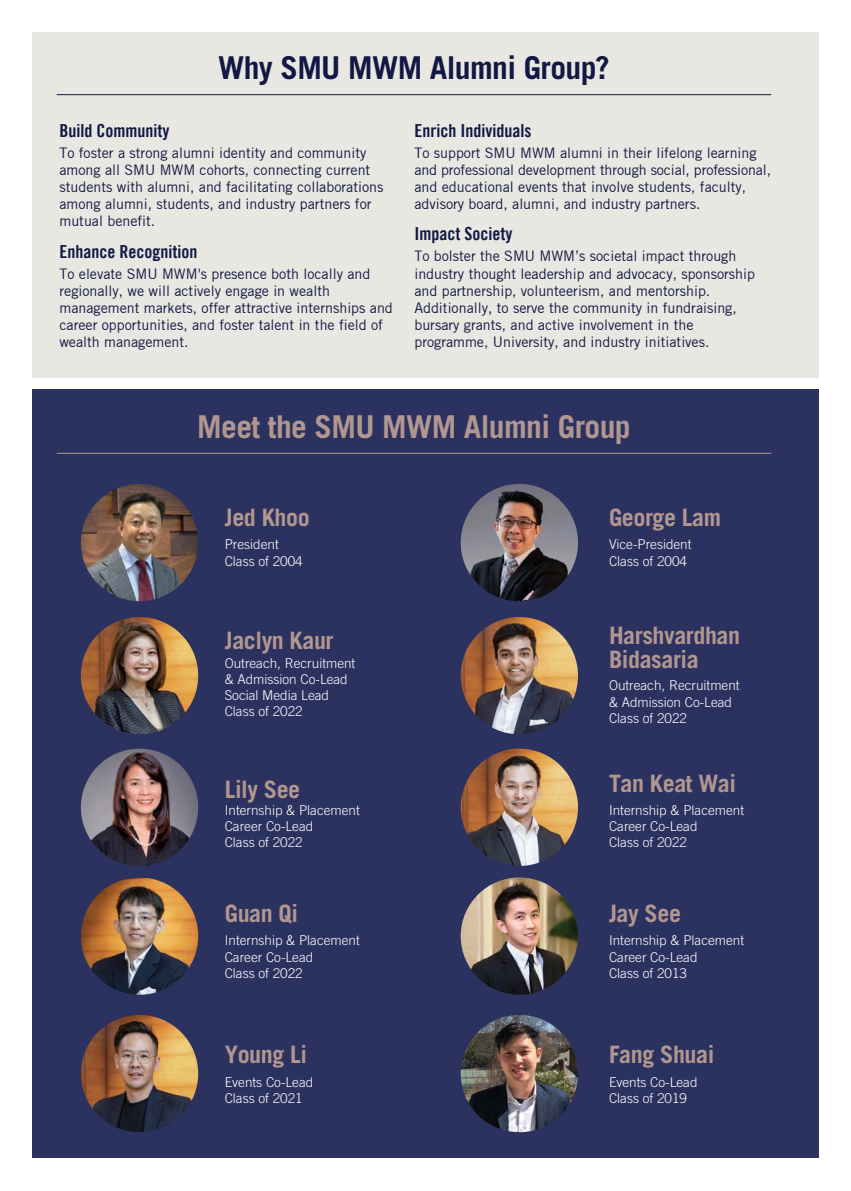
<style>
.page{position:relative;width:851px;height:1191px;background:#fff}
.page>*{position:absolute;margin:0;border:0;box-sizing:border-box;transform-origin:0 0}
.t1{font:700 31.5px "Trade Gothic LT Std";letter-spacing:-.02em;color:#b29690}
.t2{font:700 31.5px "Trade Gothic LT Std";letter-spacing:-.02em;color:#141b4d}
.t3{font:700 24px/24px "Trade Gothic LT Std";letter-spacing:-.02em;color:#b29690}
.t4{font:18px "Trade Gothic Bold Cond Twenty";color:#141b4d}
.t5{font:14.25px/17.1px "Trade Gothic";color:#141b4d}
.t6{font:300 13.5px/16.2px "Trade Gothic LT Std";color:#fff}
</style>
<div class="page">
<div style="left:32px;top:389px;width:786px;height:768px;background:#2b325f"></div>
<img style="left:81px;top:484px;width:117px;height:117px;border-radius:59px">
<img style="left:460px;top:484px;width:118px;height:117px;border-radius:59px">
<img style="left:81px;top:617px;width:117px;height:117px;border-radius:59px">
<img style="left:460px;top:617px;width:118px;height:117px;border-radius:59px">
<img style="left:81px;top:748px;width:117px;height:118px;border-radius:59px">
<img style="left:460px;top:748px;width:118px;height:118px;border-radius:59px">
<img style="left:81px;top:877px;width:117px;height:117px;border-radius:59px">
<img style="left:460px;top:877px;width:118px;height:117px;border-radius:59px">
<img style="left:81px;top:1015px;width:117px;height:117px;border-radius:59px">
<img style="left:460px;top:1015px;width:118px;height:117px;border-radius:59px">
<hr style="left:57px;top:453px;width:714px;height:1px;background:#b29690">
<div style="left:32px;top:32px;width:786px;height:345px;background:#e9e7e1"></div>
<h1 class="t2" style="left:218px;top:48px;width:393px">Why SMU MWM Alumni Group?</h1>
<p class="t4" style="left:59px;top:119px;width:111px">Build Community</p>
<p class="t5" style="left:59px;top:144px;width:325px">To foster a strong alumni identity and community among all SMU MWM cohorts, connecting current students with alumni, and facilitating collaborations among alumni, students, and industry partners for mutual benefit.</p>
<p class="t4" style="left:59px;top:240px;width:139px">Enhance Recognition</p>
<p class="t5" style="left:59px;top:265px;width:335px">To elevate SMU MWM's presence both locally and regionally, we will actively engage in wealth management markets, offer attractive internships and career opportunities, and foster talent in the field of wealth management.</p>
<p class="t4" style="left:414px;top:119px;width:118px">Enrich Individuals</p>
<p class="t5" style="left:414px;top:144px;width:358px">To support SMU MWM alumni in their lifelong learning and professional development through social, professional, and educational events that involve students, faculty, advisory board, alumni, and industry partners.</p>
<p class="t4" style="left:414px;top:223px;width:99px">Impact Society</p>
<p class="t5" style="left:414px;top:248px;width:342px">To bolster the SMU MWM’s societal impact through industry thought leadership and advocacy, sponsorship and partnership, volunteerism, and mentorship.<br>Additionally, to serve the community in fundraising, bursary grants, and active involvement in the programme, University, and industry initiatives.</p>
<h1 class="t1" style="left:197px;top:407px;width:435px">Meet the SMU MWM Alumni Group</h1>
<h2 class="t3" style="left:225px;top:505px;width:86px">Jed Khoo</h2>
<p class="t6" style="left:225px;top:536px;width:80px">President<br>Class of 2004</p>
<h2 class="t3" style="left:225px;top:628px;width:110px">Jaclyn Kaur</h2>
<p class="t6" style="left:225px;top:655px;width:132px">Outreach, Recruitment &amp; Admission Co-Lead<br>Social Media Lead<br>Class of 2022</p>
<h2 class="t3" style="left:225px;top:776px;width:77px">Lily See</h2>
<p class="t6" style="left:225px;top:802px;width:137px">Internship &amp; Placement<br>Career Co-Lead<br>Class of 2022</p>
<h2 class="t3" style="left:225px;top:901px;width:75px">Guan Qi</h2>
<p class="t6" style="left:225px;top:932px;width:137px">Internship &amp; Placement<br>Career Co-Lead<br>Class of 2022</p>
<h2 class="t3" style="left:225px;top:1042px;width:84px">Young Li</h2>
<p class="t6" style="left:225px;top:1073px;width:90px">Events Co-Lead<br>Class of 2021</p>
<h2 class="t3" style="left:609px;top:505px;width:113px">George Lam</h2>
<p class="t6" style="left:609px;top:536px;width:84px">Vice-President<br>Class of 2004</p>
<h2 class="t3" style="left:609px;top:623px;width:132px">Harshvardhan<br>Bidasaria</h2>
<p class="t6" style="left:609px;top:677px;width:132px">Outreach, Recruitment &amp; Admission Co-Lead<br>Class of 2022</p>
<h2 class="t3" style="left:609px;top:770px;width:129px">Tan Keat Wai</h2>
<p class="t6" style="left:609px;top:802px;width:137px">Internship &amp; Placement<br>Career Co-Lead<br>Class of 2022</p>
<h2 class="t3" style="left:609px;top:901px;width:73px">Jay See</h2>
<p class="t6" style="left:609px;top:932px;width:137px">Internship &amp; Placement<br>Career Co-Lead<br>Class of 2013</p>
<h2 class="t3" style="left:609px;top:1042px;width:107px">Fang Shuai</h2>
<p class="t6" style="left:609px;top:1073px;width:90px">Events Co-Lead<br>Class of 2019</p>
</div>
